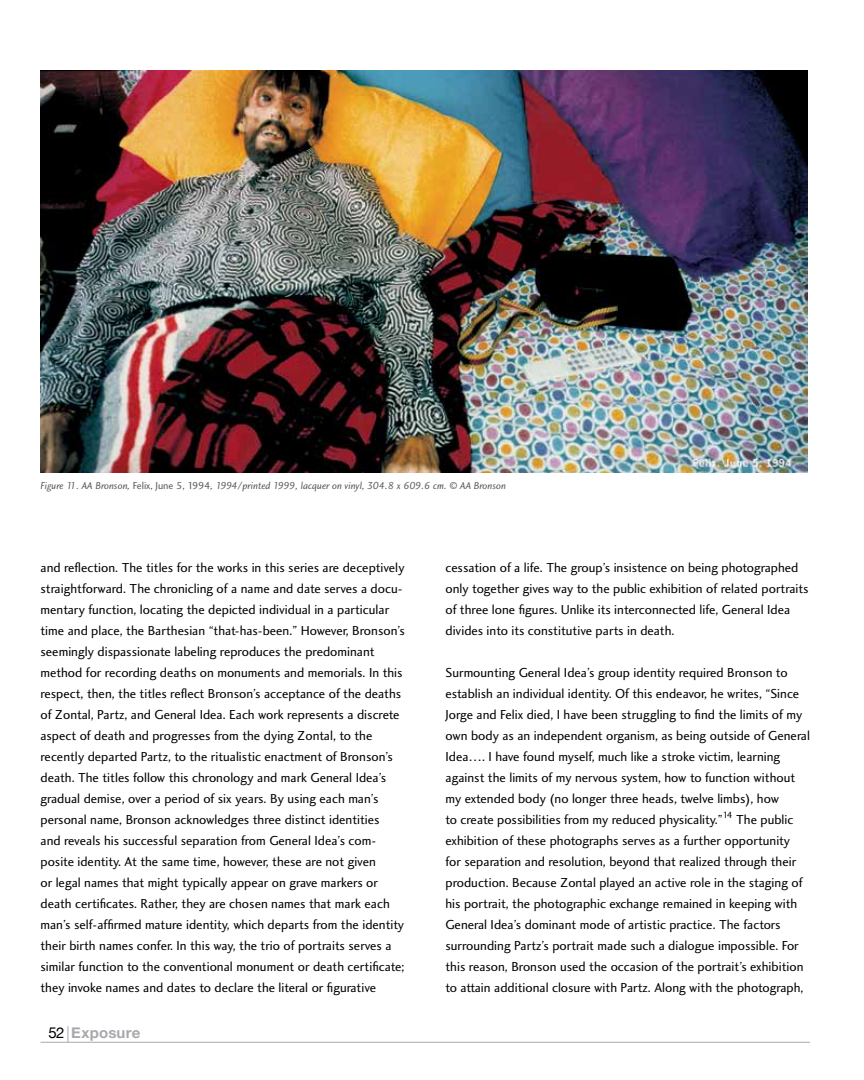
<style>
.page{position:relative;width:864px;height:1080px;background:#fff}
.page>*{position:absolute;margin:0;border:0;box-sizing:border-box;transform-origin:0 0}
.t1{font:700 15px "Helvetica Neue";letter-spacing:.015em;color:#a7a9ac}
.t2{font:13.5px/21px "Charlotte Sans Book Plain";color:#000}
.t3{font:10.5px "Charlotte Sans Book Italic Plain";color:#58595b}
.s1{font-family:"Charlotte Sans Book Plain"}
.s2{font-weight:400;color:#000}
</style>
<div class="page">
<hr style="left:40px;top:1042px;width:770px;height:1px;background:#a7a9ac">
<svg style="left:68px;top:1026px;width:1px;height:16px"></svg>
<img style="left:40px;top:70px;width:768px;height:402px">
<p class="t3" style="left:40px;top:479px;width:467px">Figure 11. AA Bronson, <span class="s1">Felix, June 5, 1994</span>, 1994/printed 1999, lacquer on vinyl, 304.8 x 609.6 cm. © AA Bronson</p>
<p class="t2" style="left:40px;top:557px;width:366px">and reflection. The titles for the works in this series are deceptively straightforward. The chronicling of a name and date serves a docu&shy;mentary function, locating the depicted individual in a particular time and place, the Barthesian “that-has-been.” However, Bronson’s seemingly dispassionate labeling reproduces the predominant method for recording deaths on monuments and memorials. In this respect, then, the titles reflect Bronson’s acceptance of the deaths of Zontal, Partz, and General Idea. Each work represents a discrete aspect of death and progresses from the dying Zontal, to the recently departed Partz, to the ritualistic enactment of Bronson’s death. The titles follow this chronology and mark General Idea’s gradual demise, over a period of six years. By using each man’s personal name, Bronson acknowledges three distinct identities<br>and reveals his successful separation from General Idea’s com&shy;posite identity. At the same time, however, these are not given<br>or legal names that might typically appear on grave markers or death certificates. Rather, they are chosen names that mark each man’s self-affirmed mature identity, which departs from the identity their birth names confer. In this way, the trio of portraits serves a similar function to the conventional monument or death certificate; they invoke names and dates to declare the literal or figurative</p>
<p class="t1" style="left:49px;top:1021px;width:93px"><span class="s2">52</span> Exposure</p>
<p class="t2" style="left:446px;top:557px;width:365px">cessation of a life. The group’s insistence on being photographed only together gives way to the public exhibition of related portraits of three lone figures. Unlike its interconnected life, General Idea divides into its constitutive parts in death.</p>
<p class="t2" style="left:446px;top:662px;width:366px">Surmounting General Idea’s group identity required Bronson to establish an individual identity. Of this endeavor, he writes, “Since Jorge and Felix died, I have been struggling to find the limits of my own body as an independent organism, as being outside of General Idea…. I have found myself, much like a stroke victim, learning against the limits of my nervous system, how to function without my extended body (no longer three heads, twelve limbs), how<br>to create possibilities from my reduced physicality.”<sup>14</sup> The public exhibition of these photographs serves as a further opportunity<br>for separation and resolution, beyond that realized through their production. Because Zontal played an active role in the staging of his portrait, the photographic exchange remained in keeping with General Idea’s dominant mode of artistic practice. The factors surrounding Partz’s portrait made such a dialogue impossible. For this reason, Bronson used the occasion of the portrait’s exhibition to attain additional closure with Partz. Along with the photograph,</p>
</div>
